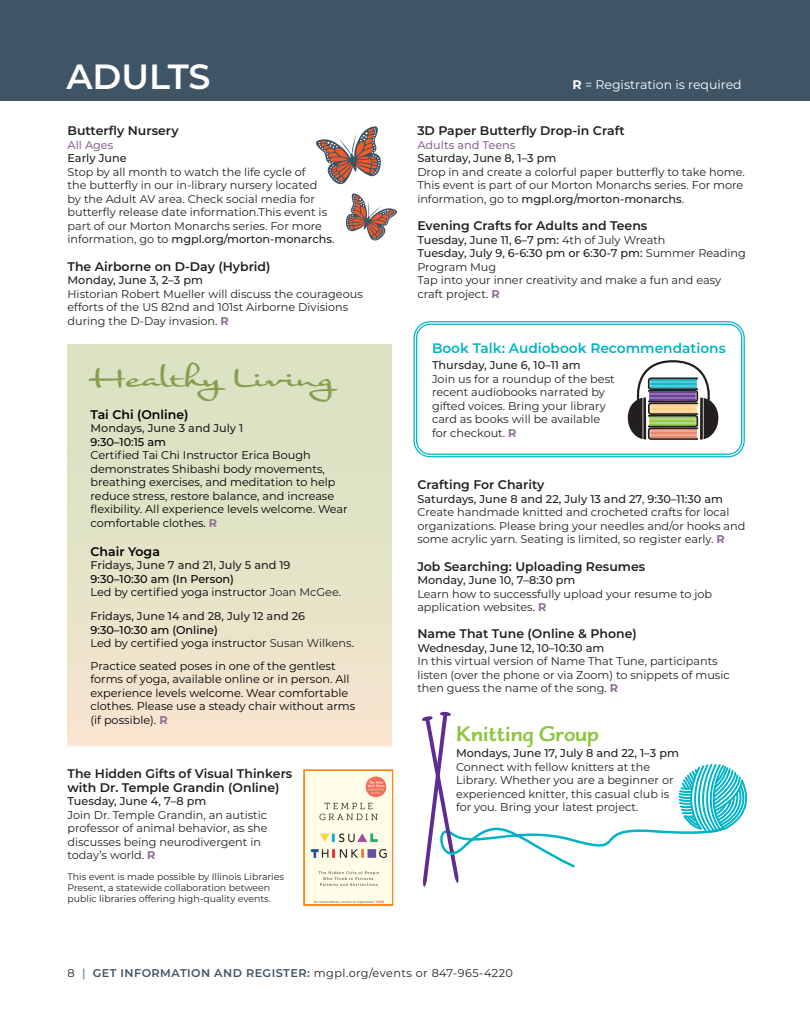
<style>
.page{position:relative;width:810px;height:1035px;background:#fff}
.page>*{position:absolute;margin:0;border:0;box-sizing:border-box;transform-origin:0 0}
.t1{font:600 35px "Montserrat";color:#fff}
.t2{font:28.5px "Nothing";color:#8a9e50}
.t3{font:700 22.5px "Charcuterie Flared";color:#8bc63e}
.t4{font:600 13.75px "Montserrat";color:#00b3c5}
.t5{font:600 12.5px "Montserrat";color:#231f20}
.t6{font:12.5px "Montserrat";color:#fff}
.t7{font:600 12.5px "Montserrat";color:#000}
.t8{font:11.25px/13.5px "Montserrat";color:#231f20}
.t9{font:11.25px/13.5px "Montserrat";color:#000}
.t10{font:500 11.25px/13.5px "Montserrat";color:#231f20}
.t11{font:11.25px "Montserrat";letter-spacing:.04em;color:#231f20}
.t12{font:500 11.25px "Montserrat";color:#000}
.t13{font:500 11.25px "Montserrat";color:#8f6c95}
.t14{font:9.38px/11.2px "Montserrat";color:#231f20}
.s1{font-weight:400}
.s2{font-weight:700;color:#8f6c95}
.s3{color:#231f20}
.s4{font-weight:700}
.s5{font-weight:500}
.s6{font-weight:600;color:#7c888e}
.s7{font-weight:600;color:#3f5465}
</style>
<div class="page">
<div style="left:0;top:0;width:810px;height:101px;background:#3f5465"></div>
<svg style="left:303px;top:769px;width:90px;height:137px"></svg>
<img style="left:305px;top:772px;width:86px;height:132px">
<div style="left:68px;top:345px;width:324px;height:400px;background:linear-gradient(to bottom,#d4e3c1,#f5e4cf)"></div>
<svg style="left:316px;top:126px;width:65px;height:58px"></svg>
<svg style="left:346px;top:193px;width:51px;height:48px"></svg>
<svg style="left:628px;top:360px;width:90px;height:80px"></svg>
<div style="left:413px;top:321px;width:332px;height:136px;border:1px solid #00b3c5;border-radius:16px"></div>
<div style="left:416px;top:324px;width:326px;height:131px;border:1px solid #00b3c5;border-radius:14px"></div>
<svg style="left:422px;top:712px;width:326px;height:175px"></svg>
<p class="t1" style="left:66px;top:51px;width:146px">ADULTS</p>
<p class="t5" style="left:68px;top:122px;width:113px">Butterfly Nursery</p>
<p class="t13" style="left:68px;top:137px;width:48px">All Ages</p>
<p class="t10" style="left:68px;top:151px;width:61px">Early June</p>
<p class="t8" style="left:68px;top:165px;width:240px">Stop by all month to watch the life cycle of</p>
<p class="t8" style="left:68px;top:178px;width:251px">the butterfly in our in-library nursery located</p>
<p class="t8" style="left:68px;top:192px;width:249px">by the Adult AV area. Check social media for</p>
<p class="t8" style="left:68px;top:205px;width:261px">butterfly release date information.This event is</p>
<p class="t8" style="left:68px;top:219px;width:256px">part of our Morton Monarchs series. For more</p>
<p class="t10" style="left:68px;top:232px;width:268px"><span class="s1">information, go to</span> mgpl.org/morton-monarchs<span class="s1">.</span></p>
<p class="t5" style="left:68px;top:257px;width:204px">The Airborne on D-Day (Hybrid)</p>
<p class="t10" style="left:68px;top:273px;width:137px">Monday, June 3, 2–3 pm</p>
<p class="t8" style="left:68px;top:286px;width:297px">Historian Robert Mueller will discuss the courageous</p>
<p class="t8" style="left:68px;top:300px;width:282px">efforts of the US 82nd and 101st Airborne Divisions</p>
<p class="t8" style="left:68px;top:313px;width:163px">during the D-Day invasion. <span class="s2">R</span></p>
<p class="t2" style="left:88px;top:359px;width:247px">Healthy Living</p>
<p class="t7" style="left:91px;top:406px;width:99px">Tai Chi (Online)</p>
<p class="t10" style="left:91px;top:421px;width:154px">Mondays, June 3 and July 1</p>
<p class="t12" style="left:91px;top:434px;width:77px">9:30–10:15 am</p>
<p class="t9" style="left:91px;top:448px;width:222px">Certified Tai Chi Instructor Erica Bough</p>
<p class="t9" style="left:91px;top:462px;width:236px">demonstrates Shibashi body movements,</p>
<p class="t9" style="left:91px;top:475px;width:246px">breathing exercises, and meditation to help</p>
<p class="t9" style="left:91px;top:489px;width:259px">reduce stress, restore balance, and increase flexibility. All experience levels welcome. Wear comfortable clothes. <span class="s2">R</span></p>
<p class="t7" style="left:91px;top:542px;width:71px">Chair Yoga</p>
<p class="t10" style="left:91px;top:558px;width:202px">Fridays, June 7 and 21, July 5 and 19</p>
<p class="t12" style="left:91px;top:571px;width:145px">9:30–10:30 am (In Person)</p>
<p class="t9" style="left:91px;top:585px;width:252px">Led by certified yoga instructor <span class="s3">Joan McGee</span>.</p>
<p class="t10" style="left:91px;top:609px;width:216px">Fridays, June 14 and 28, July 12 and 26</p>
<p class="t12" style="left:91px;top:622px;width:129px">9:30–10:30 am (Online)</p>
<p class="t9" style="left:91px;top:636px;width:265px">Led by certified yoga instructor <span class="s3">Susan Wilkens</span>.</p>
<p class="t9" style="left:91px;top:659px;width:247px">Practice seated poses in one of the gentlest</p>
<p class="t9" style="left:91px;top:672px;width:266px">forms of yoga, available online or in person. All experience levels welcome. Wear comfortable clothes. Please use a steady chair without arms</p>
<p class="t9" style="left:91px;top:713px;width:79px">(if possible). <span class="s2">R</span></p>
<p class="t5" style="left:68px;top:765px;width:226px">The Hidden Gifts of Visual Thinkers</p>
<p class="t5" style="left:68px;top:779px;width:214px">with Dr. Temple Grandin (Online)</p>
<p class="t10" style="left:68px;top:794px;width:140px">Tuesday, June 4, 7–8 pm</p>
<p class="t8" style="left:68px;top:808px;width:201px">Join Dr. Temple Grandin, an autistic</p>
<p class="t8" style="left:68px;top:821px;width:202px">professor of animal behavior, as she</p>
<p class="t8" style="left:68px;top:835px;width:195px">discusses being neurodivergent in</p>
<p class="t8" style="left:68px;top:848px;width:89px">today’s world. <span class="s2">R</span></p>
<p class="t14" style="left:68px;top:870px;width:218px">This event is made possible by Illinois Libraries<br>Present, a statewide collaboration between</p>
<p class="t14" style="left:68px;top:893px;width:205px">public libraries offering high-quality events.</p>
<p class="t6" style="left:573px;top:76px;width:171px"><span class="s4">R</span> = Registration is required</p>
<p class="t5" style="left:417px;top:122px;width:209px">3D Paper Butterfly Drop-in Craft</p>
<p class="t13" style="left:417px;top:137px;width:100px">Adults and Teens</p>
<p class="t10" style="left:417px;top:151px;width:140px">Saturday, June 8, 1–3 pm</p>
<p class="t8" style="left:417px;top:165px;width:329px">Drop in and create a colorful paper butterfly to take home.<br>This event is part of our Morton Monarchs series. For more information, go to <span class="s5">mgpl.org/morton-monarchs</span>.</p>
<p class="t5" style="left:417px;top:217px;width:232px">Evening Crafts for Adults and Teens</p>
<p class="t10" style="left:417px;top:232px;width:250px">Tuesday, June 11, 6–7 pm: <span class="s1">4th of July Wreath</span></p>
<p class="t10" style="left:417px;top:246px;width:330px">Tuesday, July 9, 6-6:30 pm or 6:30-7 pm: <span class="s1">Summer Reading<br>Program Mug</span></p>
<p class="t8" style="left:417px;top:273px;width:305px">Tap into your inner creativity and make a fun and easy craft project. <span class="s2">R</span></p>
<p class="t4" style="left:432px;top:338px;width:295px">Book Talk: Audiobook Recommendations</p>
<p class="t10" style="left:432px;top:358px;width:150px">Thursday, June 6, 10–11 am</p>
<p class="t8" style="left:432px;top:371px;width:184px">Join us for a roundup of the best recent audiobooks narrated by gifted voices. Bring your library card as books will be available</p>
<p class="t8" style="left:432px;top:425px;width:86px">for checkout. <span class="s2">R</span></p>
<p class="t5" style="left:417px;top:476px;width:129px">Crafting For Charity</p>
<p class="t10" style="left:417px;top:492px;width:307px">Saturdays, June 8 and 22, July 13 and 27<span class="s1">,</span> 9:30–11:30 am</p>
<p class="t8" style="left:417px;top:505px;width:330px">Create handmade knitted and crocheted crafts for local organizations. Please bring your needles and/or hooks and some acrylic yarn. Seating is limited, so register early. <span class="s2">R</span></p>
<p class="t5" style="left:417px;top:557px;width:229px">Job Searching: Uploading Resumes</p>
<p class="t10" style="left:417px;top:573px;width:160px">Monday, June 10, 7–8:30 pm</p>
<p class="t8" style="left:417px;top:586px;width:296px">Learn how to successfully upload your resume to job</p>
<p class="t8" style="left:417px;top:600px;width:131px">application websites. <span class="s2">R</span></p>
<p class="t5" style="left:417px;top:625px;width:221px">Name That Tune (Online &amp; Phone)</p>
<p class="t10" style="left:417px;top:641px;width:189px">Wednesday, June 12, 10–10:30 am</p>
<p class="t8" style="left:417px;top:654px;width:302px">In this virtual version of Name That Tune, participants</p>
<p class="t8" style="left:417px;top:668px;width:314px">listen (over the phone or via Zoom) to snippets of music then guess the name of the song. <span class="s2">R</span></p>
<p class="t3" style="left:456px;top:720px;width:144px">Knitting Group</p>
<p class="t10" style="left:456px;top:746px;width:224px">Mondays, June 17, July 8 and 22, 1–3 pm</p>
<p class="t8" style="left:456px;top:760px;width:219px">Connect with fellow knitters at the Library. Whether you are a beginner or experienced knitter, this casual club is for you. Bring your latest project.</p>
<p class="t11" style="left:68px;top:965px;width:447px">8 <span class="s6">|</span> <span class="s7">GET INFORMATION AND REGISTER:</span> mgpl.org/events or 847-965-4220</p>
</div>
